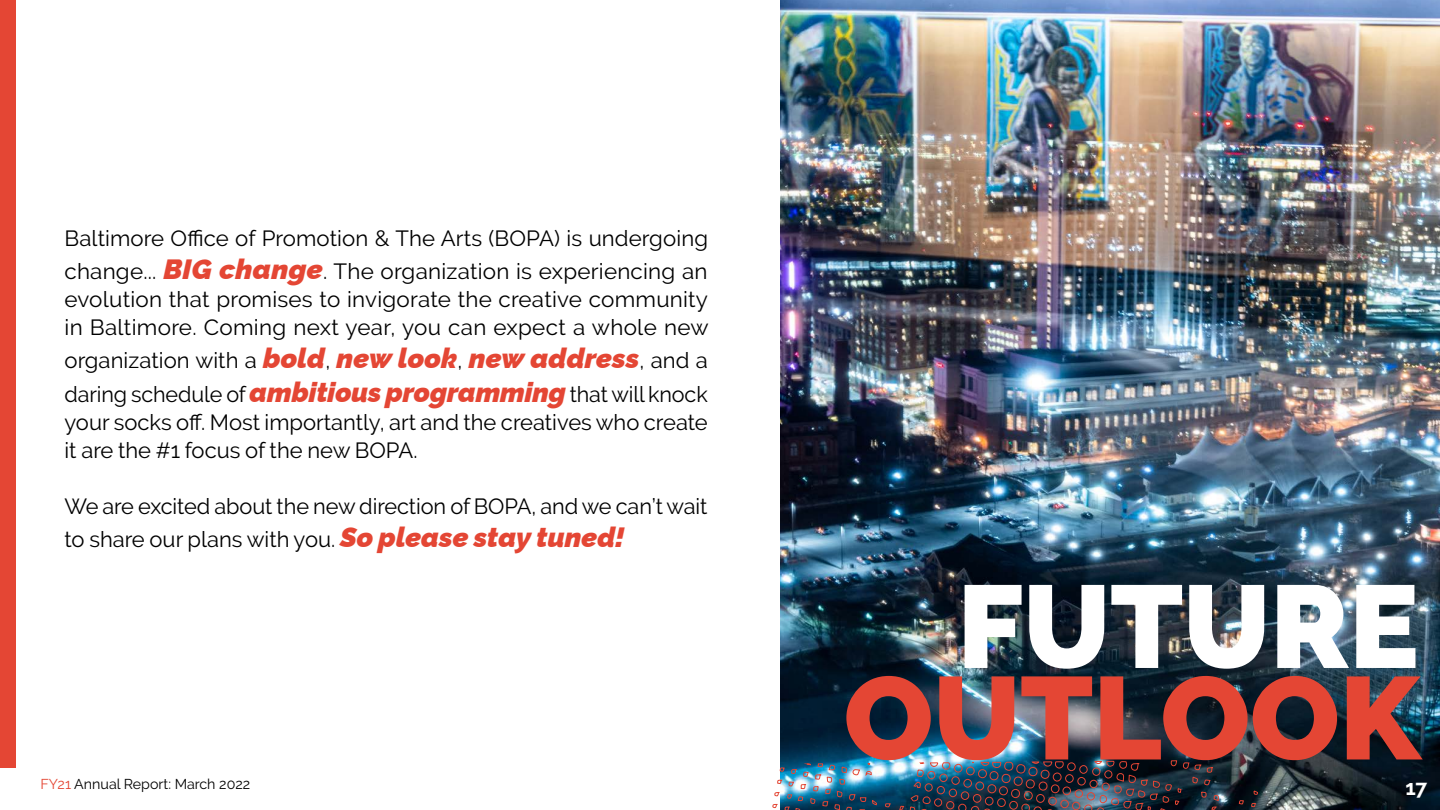
<style>
.page{position:relative;width:1440px;height:810px;background:#fff}
.page>*{position:absolute;margin:0;border:0;box-sizing:border-box;transform-origin:0 0}
.t1{font:100 117px "Raleway";color:#e44634}
.t2{font:100 117px "Raleway";color:#fff}
.t3{font:21.98px/33.4px "Raleway";color:#000}
.t4{font:700 21px "Raleway";color:#fff}
.t5{font:14.25px "Raleway";color:#000}
.s1{font-weight:100;font-style:italic;font-size:27.83px;color:#e44634}
.s2{color:#e44634}
</style>
<div class="page">
<img style="left:780px;top:0;width:660px;height:810px">
<div style="left:0;top:0;width:15px;height:767px;background:#e44634"></div>
<img style="left:772px;top:760px;width:486px;height:50px">
<p class="t3" style="left:64px;top:221px;width:645px">Baltimore Office of Promotion &amp; The Arts (BOPA) is undergoing change... <span class="s1">BIG change</span>. The organization is experiencing an</p>
<p class="t3" style="left:64px;top:285px;width:646px;line-height:28px">evolution that promises to invigorate the creative community in Baltimore. Coming next year, you can expect a whole new</p>
<p class="t3" style="left:64px;top:344px;width:645px">organization with a <span class="s1">bold</span>, <span class="s1">new look</span>, <span class="s1">new address</span>, and a daring schedule of <span class="s1">ambitious programming</span> that will knock</p>
<p class="t3" style="left:64px;top:408px;width:645px;line-height:28px">your socks off. Most importantly, art and the creatives who create it are the #1 focus of the new BOPA.</p>
<p class="t3" style="left:64px;top:489px;width:645px">We are excited about the new direction of BOPA, and we can’t wait to share our plans with you. <span class="s1">So please stay tuned!</span></p>
<p class="t5" style="left:40px;top:776px;width:211px"><span class="s2">FY21</span> Annual Report: March 2022</p>
<p class="t2" style="left:957px;top:533px;width:463px">FUTURE</p>
<p class="t1" style="left:844px;top:625px;width:578px">OUTLOOK</p>
<p class="t4" style="left:1405px;top:776px;width:23px">17</p>
</div>
